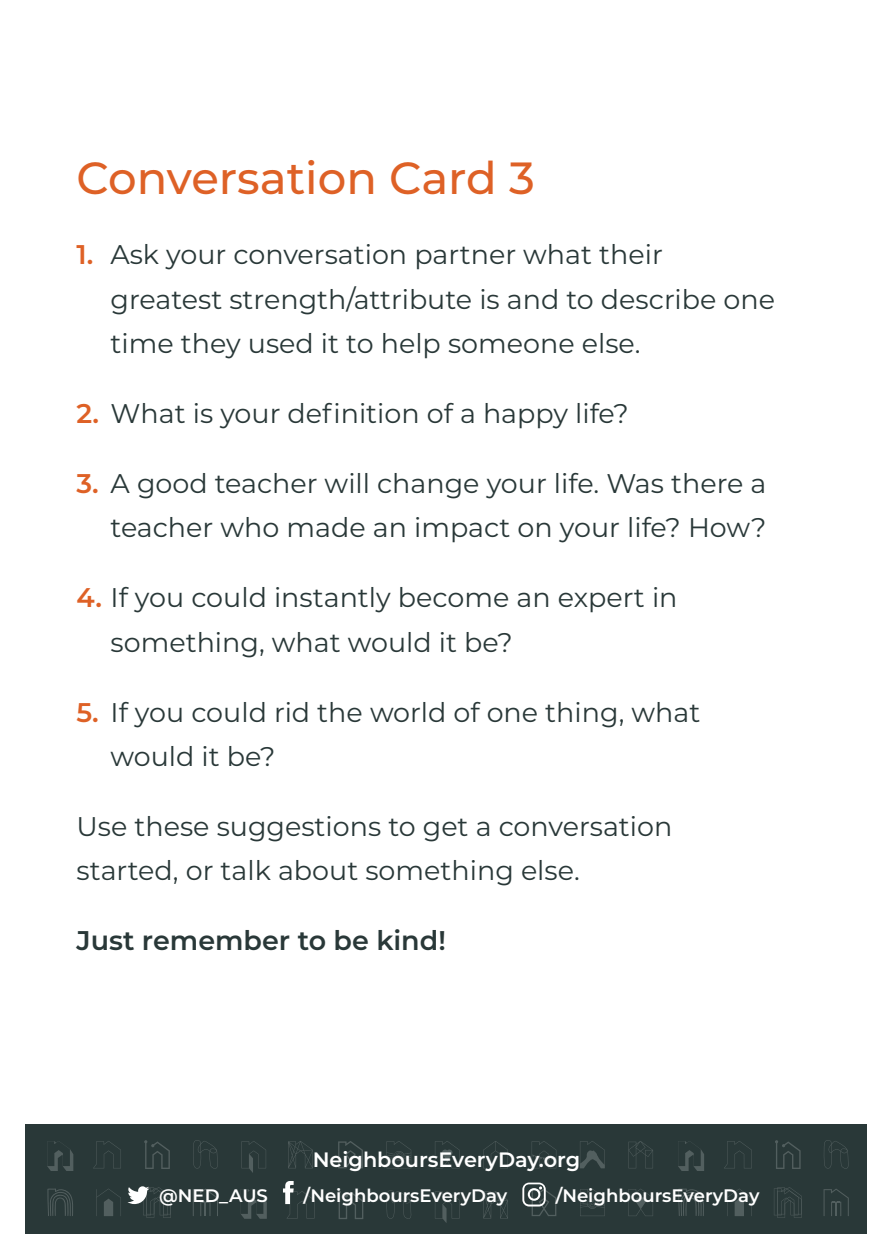
<style>
.page{position:relative;width:893px;height:1259px;background:#fff}
.page>*{position:absolute;margin:0;border:0;box-sizing:border-box;transform-origin:0 0}
.t1{font:500 45px "Montserrat";color:#de6126}
.t2{font:27px/44.4px "Montserrat";color:#293838}
.t3{font:600 27px "Montserrat";color:#293838}
.t4{font:600 20.7px "Montserrat";color:#fff}
.t5{font:600 18px "Montserrat";color:#fff}
.s1{font-weight:600;color:#de6126}
</style>
<div class="page">
<div style="left:26px;top:1124px;width:841px;height:109px;background:#293838"></div>
<svg style="left:96px;top:1189px;width:25px;height:27px"></svg>
<svg style="left:47px;top:1141px;width:26px;height:30px"></svg>
<svg style="left:628px;top:1141px;width:25px;height:27px"></svg>
<svg style="left:338px;top:1141px;width:25px;height:27px"></svg>
<svg style="left:47px;top:1188px;width:26px;height:28px"></svg>
<svg style="left:435px;top:1141px;width:25px;height:27px"></svg>
<svg style="left:532px;top:1141px;width:24px;height:27px"></svg>
<svg style="left:93px;top:1141px;width:28px;height:27px"></svg>
<svg style="left:483px;top:1141px;width:25px;height:27px"></svg>
<svg style="left:386px;top:1141px;width:25px;height:27px"></svg>
<svg style="left:193px;top:1189px;width:25px;height:27px"></svg>
<svg style="left:241px;top:1189px;width:26px;height:29px"></svg>
<svg style="left:628px;top:1189px;width:25px;height:27px"></svg>
<svg style="left:580px;top:1189px;width:25px;height:27px"></svg>
<svg style="left:580px;top:1141px;width:25px;height:27px"></svg>
<svg style="left:241px;top:1141px;width:25px;height:32px"></svg>
<svg style="left:288px;top:1141px;width:25px;height:27px"></svg>
<svg style="left:144px;top:1140px;width:26px;height:29px"></svg>
<svg style="left:193px;top:1140px;width:25px;height:28px"></svg>
<svg style="left:435px;top:1191px;width:25px;height:32px"></svg>
<svg style="left:483px;top:1191px;width:25px;height:27px"></svg>
<svg style="left:338px;top:1190px;width:25px;height:29px"></svg>
<svg style="left:386px;top:1190px;width:25px;height:29px"></svg>
<svg style="left:727px;top:1189px;width:25px;height:27px"></svg>
<svg style="left:774px;top:1187px;width:28px;height:30px"></svg>
<svg style="left:678px;top:1141px;width:26px;height:30px"></svg>
<svg style="left:678px;top:1188px;width:26px;height:28px"></svg>
<svg style="left:724px;top:1141px;width:28px;height:27px"></svg>
<svg style="left:823px;top:1189px;width:26px;height:27px"></svg>
<svg style="left:775px;top:1140px;width:26px;height:29px"></svg>
<svg style="left:824px;top:1140px;width:25px;height:28px"></svg>
<svg style="left:127px;top:1186px;width:44px;height:31px"></svg>
<svg style="left:283px;top:1181px;width:32px;height:37px"></svg>
<svg style="left:522px;top:1182px;width:34px;height:34px"></svg>
<h1 class="t1" style="left:77px;top:147px;width:460px">Conversation Card 3</h1>
<p class="t2" style="left:111px;top:231px;width:666px;text-indent:-34px"><span class="s1">1.</span> Ask your conversation partner what their greatest strength/attribute is and to describe one time they used it to help someone else.</p>
<p class="t2" style="left:77px;top:390px;width:554px"><span class="s1">2.</span> What is your definition of a happy life?</p>
<p class="t2" style="left:77px;top:460px;width:691px;text-align:right"><span class="s1">3.</span> A good teacher will change your life. Was there a teacher who made an impact on your life? How?</p>
<p class="t2" style="left:111px;top:574px;width:568px;text-indent:-34px"><span class="s1">4.</span> If you could instantly become an expert in something, what would it be?</p>
<p class="t2" style="left:111px;top:689px;width:591px;text-indent:-34px"><span class="s1">5.</span> If you could rid the world of one thing, what would it be?</p>
<p class="t2" style="left:77px;top:803px;width:597px">Use these suggestions to get a conversation started, or talk about something else.</p>
<p class="t3" style="left:77px;top:921px;width:371px">Just remember to be kind!</p>
<p class="t4" style="left:313px;top:1145px;width:269px">NeighboursEveryDay.org</p>
<p class="t5" style="left:159px;top:1182px;width:110px">@NED_AUS</p>
<p class="t5" style="left:304px;top:1182px;width:205px">/NeighboursEveryDay</p>
<p class="t5" style="left:556px;top:1182px;width:205px">/NeighboursEveryDay</p>
</div>
